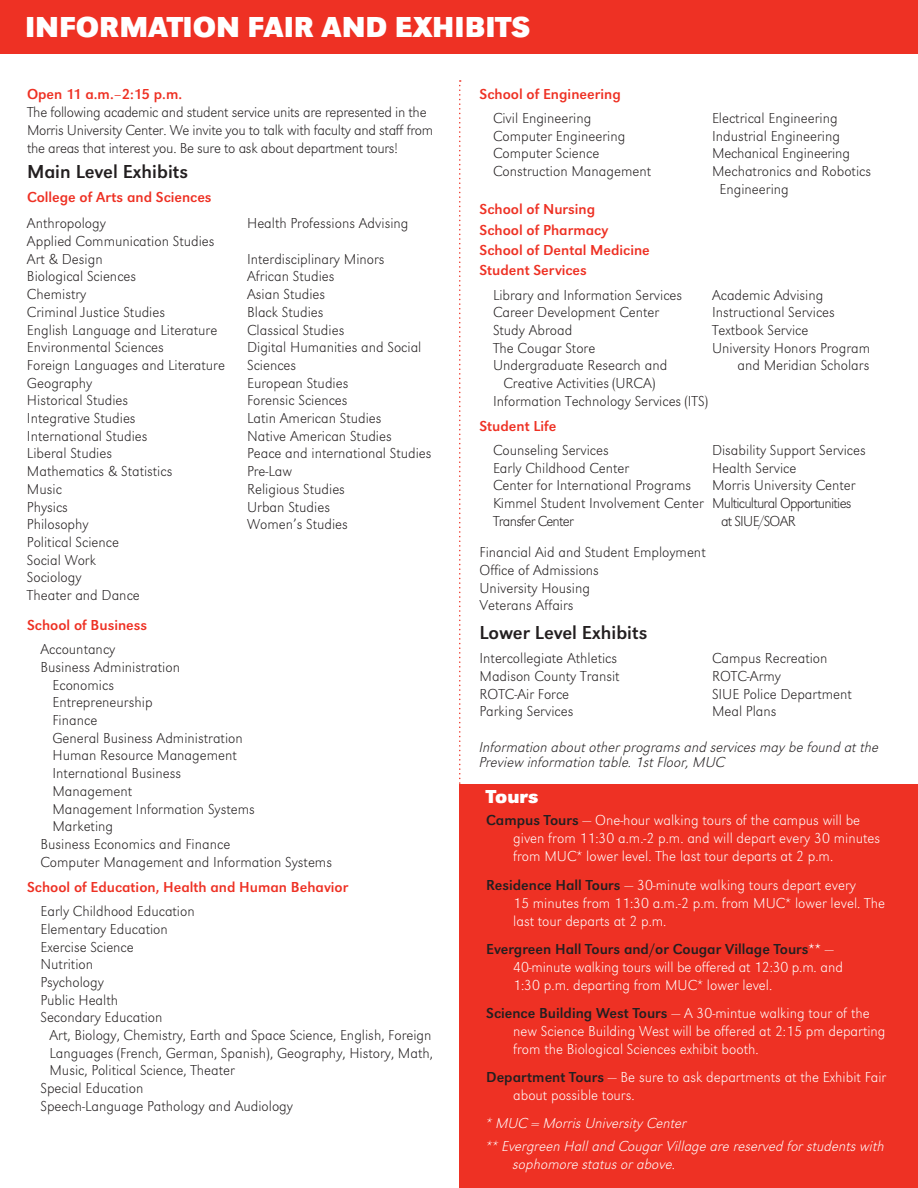
<style>
.page{position:relative;width:918px;height:1188px;background:#fff}
.page>*{position:absolute;margin:0;border:0;box-sizing:border-box;transform-origin:0 0}
.t1{font:700 30px "URW Grotesk T";color:#fff}
.t2{font:19.5px "URW Grotesk T";color:#231f20}
.t3{font:700 19.5px "URW Grotesk T";color:#fff}
.t4{font:15px/17.7px "URW Grotesk T Extr Ligh";color:#231f20}
.t5{font:15px/18px "URW Grotesk T Extr Ligh";color:#fff}
.t6{font:15px/24.5px "URW Grotesk T";color:#ee3124}
.t7{font:15px/18px "URW Grotesk T Extr Ligh";letter-spacing:-.02em;color:#231f20}
.t8{font:15px/22.5px "URW Grotesk T Extr Ligh Obli";color:#fff}
.t9{font:15px/15px "URW Grotesk T Extr Ligh Obli";color:#231f20}
.t10{font:15px "URW Grotesk T Extr Ligh";letter-spacing:-.05em;color:#231f20}
.s1{font-family:"URW Grotesk T";color:#ee3124}
.s2{font-family:"URW Grotesk T Extr Ligh";color:#231f20}
.s3{font-family:"URW Grotesk T";color:#231f20}
.s4{font-family:"URW Grotesk T"}
</style>
<div class="page">
<div style="left:459px;top:784px;width:459px;height:404px;background:#ee3124"></div>
<div style="left:0;top:0;width:918px;height:54px;background:#ee3124"></div>
<svg style="left:459px;top:80px;width:2px;height:704px"></svg>
<p class="t1" style="left:25px;top:10px;width:507px">INFORMATION FAIR AND EXHIBITS</p>
<p class="t7" style="left:27px;top:85px;width:408px"><span class="s1">Open 11 a.m.–2:15 p.m.<br></span>The following academic and student service units are represented in the Morris University Center. We invite you to talk with faculty and staff from the areas that interest you. Be sure to ask about department tours!</p>
<p class="t2" style="left:27px;top:160px;width:163px">Main Level Exhibits</p>
<p class="t6" style="left:27px;top:185px;width:186px">College of Arts and Sciences</p>
<p class="t4" style="left:27px;top:215px;width:199px">Anthropology<br>Applied Communication Studies<br>Art &amp; Design<br>Biological Sciences<br>Chemistry<br>Criminal Justice Studies<br>English Language and Literature<br>Environmental Sciences<br>Foreign Languages and Literature<br>Geography<br>Historical Studies<br>Integrative Studies<br>International Studies<br>Liberal Studies<br>Mathematics &amp; Statistics<br>Music<br>Physics<br>Philosophy<br>Political Science<br>Social Work<br>Sociology<br>Theater and Dance</p>
<p class="t4" style="left:247px;top:215px;width:163px">Health Professions Advising</p>
<p class="t4" style="left:247px;top:250px;width:186px">Interdisciplinary Minors<br>African Studies<br>Asian Studies<br>Black Studies<br>Classical Studies<br>Digital Humanities and Social<br>Sciences<br>European Studies<br>Forensic Sciences<br>Latin American Studies<br>Native American Studies<br>Peace and international Studies<br>Pre-Law<br>Religious Studies<br>Urban Studies<br>Women’s Studies</p>
<p class="t6" style="left:40px;top:612px;width:108px;text-indent:-14px">School of Business<br><span class="s2">Accountancy</span></p>
<p class="t4" style="left:40px;top:658px;width:141px">Business Administration</p>
<p class="t4" style="left:52px;top:676px;width:63px">Economics</p>
<p class="t4" style="left:52px;top:694px;width:102px">Entrepreneurship</p>
<p class="t4" style="left:52px;top:711px;width:46px">Finance</p>
<p class="t4" style="left:52px;top:729px;width:192px">General Business Administration</p>
<p class="t4" style="left:52px;top:747px;width:186px">Human Resource Management</p>
<p class="t4" style="left:52px;top:764px;width:130px">International Business</p>
<p class="t4" style="left:52px;top:782px;width:81px">Management</p>
<p class="t4" style="left:52px;top:800px;width:204px">Management Information Systems</p>
<p class="t4" style="left:52px;top:817px;width:62px">Marketing</p>
<p class="t4" style="left:40px;top:835px;width:191px">Business Economics and Finance</p>
<p class="t4" style="left:40px;top:853px;width:293px">Computer Management and Information Systems</p>
<p class="t6" style="left:40px;top:874px;width:309px;text-indent:-14px">School of Education, Health and Human Behavior<br><span class="s2">Early Childhood Education</span></p>
<p class="t4" style="left:40px;top:920px;width:129px">Elementary Education</p>
<p class="t4" style="left:40px;top:938px;width:95px">Exercise Science</p>
<p class="t4" style="left:40px;top:955px;width:54px">Nutrition</p>
<p class="t4" style="left:40px;top:973px;width:65px">Psychology</p>
<p class="t4" style="left:40px;top:991px;width:79px">Public Health</p>
<p class="t4" style="left:40px;top:1009px;width:124px">Secondary Education</p>
<p class="t4" style="left:50px;top:1026px;width:384px">Art, Biology, Chemistry, Earth and Space Science, English, Foreign</p>
<p class="t4" style="left:50px;top:1044px;width:385px">Languages (French, German, Spanish), Geography, History, Math,</p>
<p class="t4" style="left:50px;top:1062px;width:187px">Music, Political Science, Theater</p>
<p class="t4" style="left:40px;top:1079px;width:104px">Special Education</p>
<p class="t4" style="left:40px;top:1097px;width:254px">Speech-Language Pathology and Audiology</p>
<p class="t6" style="left:493px;top:81px;width:129px;text-indent:-14px">School of Engineering<br><span class="s2">Civil Engineering</span></p>
<p class="t4" style="left:712px;top:109px;width:127px">Electrical Engineering</p>
<p class="t4" style="left:493px;top:127px;width:134px">Computer Engineering</p>
<p class="t4" style="left:712px;top:127px;width:129px">Industrial Engineering</p>
<p class="t4" style="left:493px;top:145px;width:108px">Computer Science</p>
<p class="t4" style="left:712px;top:145px;width:140px">Mechanical Engineering</p>
<p class="t4" style="left:493px;top:162px;width:160px">Construction Management</p>
<p class="t4" style="left:720px;top:162px;width:153px;text-indent:-8px">Mechatronics and Robotics<br>Engineering</p>
<p class="t6" style="left:480px;top:199px;width:172px;line-height:20.2px">School of Nursing<br>School of Pharmacy<br>School of Dental Medicine<br>Student Services</p>
<p class="t4" style="left:493px;top:286px;width:191px">Library and Information Services</p>
<p class="t4" style="left:712px;top:286px;width:113px">Academic Advising</p>
<p class="t4" style="left:493px;top:303px;width:168px">Career Development Center</p>
<p class="t4" style="left:712px;top:303px;width:124px">Instructional Services</p>
<p class="t4" style="left:493px;top:321px;width:81px">Study Abroad</p>
<p class="t4" style="left:712px;top:321px;width:98px">Textbook Service</p>
<p class="t4" style="left:493px;top:339px;width:104px">The Cougar Store</p>
<p class="t4" style="left:712px;top:339px;width:160px">University Honors Program</p>
<p class="t4" style="left:493px;top:357px;width:176px">Undergraduate Research and</p>
<p class="t4" style="left:738px;top:357px;width:133px">and Meridian Scholars</p>
<p class="t4" style="left:493px;top:374px;width:217px;text-indent:10px">Creative Activities (URCA)<br>Information Technology Services (ITS)</p>
<p class="t4" style="left:493px;top:413px;width:117px;line-height:24.5px;text-indent:-14px"><span class="s1">Student Life<br></span>Counseling Services</p>
<p class="t4" style="left:712px;top:441px;width:155px">Disability Support Services</p>
<p class="t4" style="left:493px;top:459px;width:138px">Early Childhood Center</p>
<p class="t4" style="left:712px;top:459px;width:86px">Health Service</p>
<p class="t4" style="left:493px;top:477px;width:200px">Center for International Programs</p>
<p class="t4" style="left:493px;top:477px;width:364px;text-indent:219px">Morris University Center<br>Kimmel Student Involvement Center Multicultural Opportunities<br>Transfer Center</p>
<p class="t10" style="left:721px;top:513px;width:76px">at SIUE/SOAR</p>
<p class="t4" style="left:480px;top:543px;width:228px">Financial Aid and Student Employment<br>Office of Admissions<br>University Housing<br>Veterans Affairs</p>
<p class="t2" style="left:480px;top:621px;width:169px">Lower Level Exhibits</p>
<p class="t4" style="left:480px;top:650px;width:139px">Intercollegiate Athletics</p>
<p class="t4" style="left:712px;top:650px;width:117px">Campus Recreation</p>
<p class="t4" style="left:480px;top:667px;width:142px">Madison County Transit</p>
<p class="t4" style="left:712px;top:667px;width:70px">ROTC-Army</p>
<p class="t4" style="left:480px;top:685px;width:91px">ROTC-Air Force</p>
<p class="t4" style="left:712px;top:685px;width:141px">SIUE Police Department</p>
<p class="t4" style="left:480px;top:703px;width:95px">Parking Services</p>
<p class="t4" style="left:712px;top:703px;width:66px">Meal Plans</p>
<p class="t9" style="left:480px;top:739px;width:401px">Information about other programs and services may be found at the<br>Preview information table. 1st Floor, MUC</p>
<p class="t3" style="left:486px;top:785px;width:54px">Tours</p>
<p class="t5" style="left:513px;top:812px;width:368px;text-indent:-27px"><span class="s3">Campus Tours</span> — One-hour walking tours of the campus will be given from 11:30 a.m.-2 p.m. and will depart every 30 minutes from MUC* lower level. The last tour departs at 2 p.m.</p>
<p class="t5" style="left:513px;top:876px;width:373px;text-indent:-27px"><span class="s3">Residence Hall Tours</span> — 30-minute walking tours depart every<br>15 minutes from 11:30 a.m.-2 p.m. from MUC* lower level. The last tour departs at 2 p.m.</p>
<p class="t5" style="left:513px;top:940px;width:331px;text-indent:-27px"><span class="s3">Evergreen Hall Tours and/or Cougar Village Tours</span><span class="s4">**</span> —<br>40-minute walking tours will be offered at 12:30 p.m. and<br>1:30 p.m. departing from MUC* lower level.</p>
<p class="t5" style="left:513px;top:1004px;width:374px;text-indent:-27px"><span class="s3">Science Building West Tours</span> — A 30-mintue walking tour of the new Science Building West will be offered at 2:15 pm departing from the Biological Sciences exhibit booth.</p>
<p class="t5" style="left:513px;top:1068px;width:375px;text-indent:-27px"><span class="s3">Department Tours</span> — Be sure to ask departments at the Exhibit Fair about possible tours.</p>
<p class="t8" style="left:486px;top:1112px;width:400px">* MUC = Morris University Center<br>** Evergreen Hall and Cougar Village are reserved for students with</p>
<p class="t8" style="left:513px;top:1152px;width:164px">sophomore status or above.</p>
</div>
